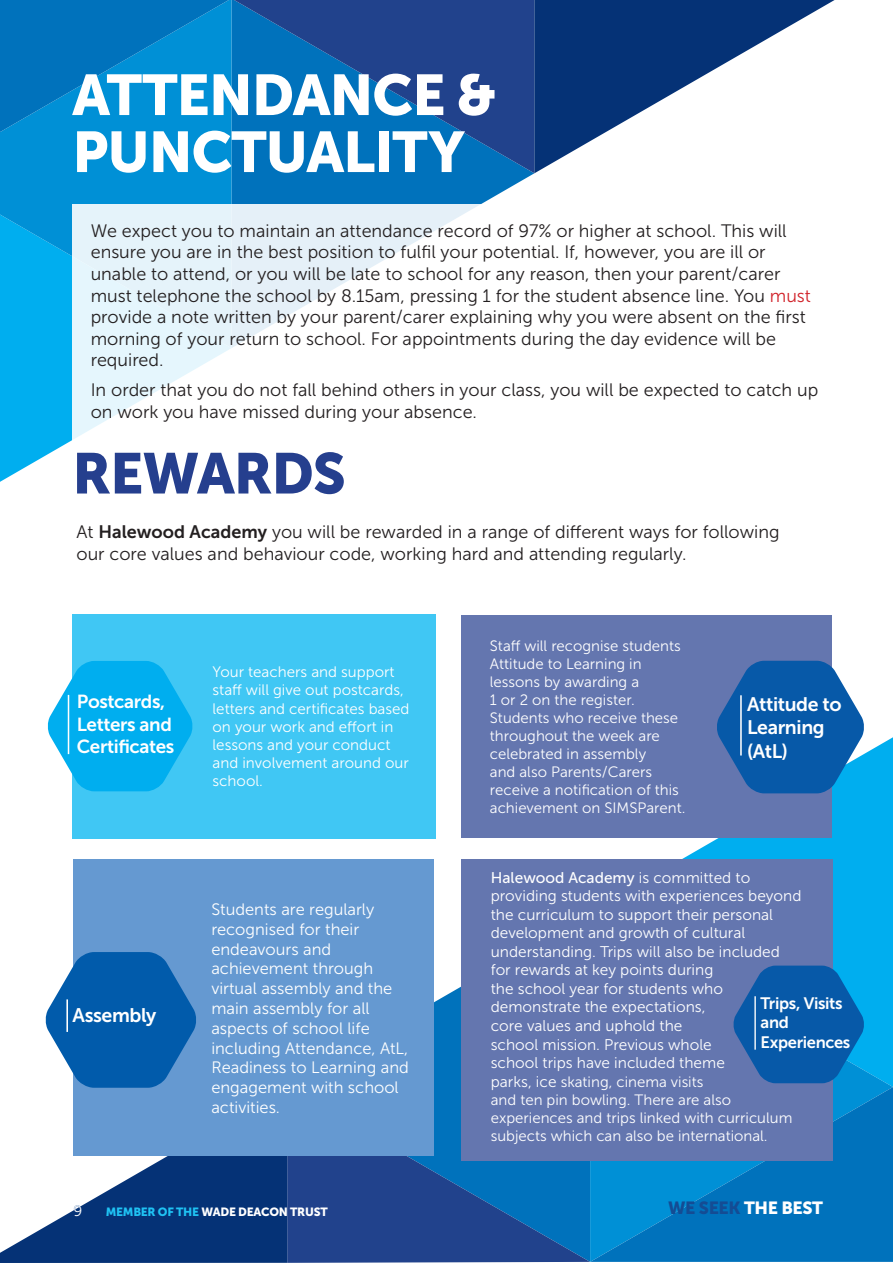
<style>
.page{position:relative;width:893px;height:1263px;background:#fff}
.page>*{position:absolute;margin:0;border:0;box-sizing:border-box;transform-origin:0 0}
.t1{font:57px "Museo Sans 900";letter-spacing:-.02em;color:#fff}
.t2{font:57px "Museo Sans 900";letter-spacing:-.02em;color:#253f8e}
.t3{font:19.65px "Museo Sans 700";letter-spacing:-.02em;color:#fff}
.t4{font:19.5px/23.4px "Museo Sans 700";letter-spacing:-.02em;color:#fff}
.t5{font:18.75px/22.6px "Museo Sans 700";letter-spacing:-.02em;color:#fff}
.t6{font:18px/21.6px "Museo Sans 300";color:#231f20}
.t7{font:17.55px "Museo Sans 900";letter-spacing:-.02em;color:#fff}
.t8{font:16.5px/19.8px "Museo Sans 300";color:#fff}
.t9{font:16.5px "Museo Sans 700";letter-spacing:-.02em;color:#fff}
.t10{font:15.45px/18.6px "Museo Sans 300";color:#fff}
.t11{font:15.15px/18.1px "Museo Sans 300";color:#fff}
.t12{font:15px/18px "Museo Sans 300";color:#fff}
.t13{font:11.85px "Museo Sans 900";letter-spacing:-.02em;color:#fff}
.s1{color:#d1232a}
.s2{font-family:"Museo Sans 700"}
.s3{font-family:"Museo Sans 500"}
.s4{font-size:15.45px}
.s5{color:#1fc2f3}
.s6{color:#144c94}
</style>
<div class="page">
<svg style="left:590px;top:737px;width:303px;height:175px;fill:#00aeef"></svg>
<svg style="left:434px;top:986px;width:27px;height:101px;background:#157dc1"></svg>
<div style="left:833px;top:912px;width:60px;height:175px;background:#00aeef"></div>
<svg style="left:287px;top:1087px;width:303px;height:176px;background:#18539c"></svg>
<svg style="left:0;top:1156px;width:287px;height:107px;fill:#053276"></svg>
<svg style="left:590px;top:1087px;width:303px;height:175px;background:#017ac3"></svg>
<svg style="left:0;top:348px;width:72px;height:134px;fill:#00aeef"></svg>
<svg style="left:231px;top:0;width:303px;height:204px;background:#157ec2"></svg>
<svg style="left:0;top:0;width:231px;height:348px;background:#09d"></svg>
<svg style="left:234px;top:0;width:300px;height:173px;background:#105ba4"></svg>
<svg style="left:534px;top:0;width:301px;height:173px"></svg>
<svg style="left:0;top:0;width:229px;height:132px;background:#0081c9"></svg>
<svg style="left:72px;top:204px;width:409px;height:236px"></svg>
<div style="left:72px;top:614px;width:364px;height:224px;background:#40c7f4"></div>
<div style="left:461px;top:615px;width:371px;height:222px;background:#6476af"></div>
<svg style="left:47px;top:661px;width:146px;height:130px"></svg>
<hr style="left:68px;top:695px;width:1px;height:59px;background:#fff">
<svg style="left:717px;top:661px;width:148px;height:132px"></svg>
<hr style="left:740px;top:695px;width:2px;height:60px;background:#fff">
<div style="left:73px;top:859px;width:361px;height:297px;background:#6599d1"></div>
<div style="left:461px;top:859px;width:372px;height:301px;background:#6476af"></div>
<svg style="left:45px;top:952px;width:151px;height:136px"></svg>
<hr style="left:66px;top:999px;width:2px;height:33px;background:#fff">
<svg style="left:733px;top:965px;width:132px;height:118px;background:#1165b0"></svg>
<hr style="left:754px;top:996px;width:2px;height:54px;background:#fff">
<p class="t1" style="left:72px;top:63px;width:426px">ATTENDANCE &amp;</p>
<p class="t1" style="left:72px;top:120px;width:394px">PUNCTUALITY</p>
<p class="t6" style="left:91px;top:220px;width:722px">We expect you to maintain an attendance record of 97% or higher at school. This will ensure you are in the best position to fulfil your potential. If, however, you are ill or unable to attend, or you will be late to school for any reason, then your parent/carer must telephone the school by 8.15am, pressing 1 for the student absence line. You <span class="s1">must </span>provide a note written by your parent/carer explaining why you were absent on the first morning of your return to school. For appointments during the day evidence will be required.</p>
<p class="t6" style="left:91px;top:380px;width:729px">In order that you do not fall behind others in your class, you will be expected to catch up on work you have missed during your absence.</p>
<p class="t2" style="left:72px;top:441px;width:275px">REWARDS</p>
<p class="t6" style="left:77px;top:521px;width:704px">At <span class="s2">Halewood Academy</span> you will be rewarded in a range of different ways for following our core values and behaviour code, working hard and attending regularly.</p>
<p class="t12" style="left:490px;top:637px;width:197px">Staff will recognise students<br>Attitude to Learning in lessons by awarding a<br>1 or 2 on the register.<br>Students who receive these throughout the week are celebrated in assembly<br>and also Parents/Carers receive a notification of this achievement on SIMSParent.</p>
<p class="t11" style="left:213px;top:663px;width:198px">Your teachers and support staff will give out postcards, letters and certificates based on your work and effort in lessons and your conduct and involvement around our school.</p>
<p class="t5" style="left:77px;top:690px;width:99px">Postcards,<br>Letters and<br>Certificates</p>
<p class="t4" style="left:747px;top:692px;width:96px">Attitude to<br>Learning (AtL)</p>
<p class="t3" style="left:73px;top:1004px;width:85px">Assembly</p>
<p class="t8" style="left:211px;top:899px;width:199px">Students are regularly recognised for their endeavours and achievement through virtual assembly and the main assembly for all aspects of school life including Attendance, AtL,<br>Readiness to Learning and engagement with school activities.</p>
<p class="t10" style="left:491px;top:868px;width:312px"><span class="s3">Halewood Academy</span> is committed to providing students with experiences beyond the curriculum to support their personal development and growth of cultural understanding. Trips will also be included for rewards at key points during<br>the school year for students who demonstrate the expectations,<br>core values and uphold the<br>school mission. Previous whole<br>school trips have included theme</p>
<p class="t12" style="left:491px;top:1072px;width:303px"><span class="s4">parks, ice</span> skating, cinema visits<br>and ten pin bowling. There are also experiences and trips linked with curriculum subjects which can also be international.</p>
<p class="t9" style="left:761px;top:994px;width:84px">Trips, Visits</p>
<p class="t9" style="left:761px;top:1013px;width:30px">and</p>
<p class="t9" style="left:761px;top:1033px;width:91px">Experiences</p>
<p class="t12" style="left:73px;top:1202px;width:10px">9</p>
<p class="t13" style="left:106px;top:1205px;width:223px"><span class="s5">MEMBER OF THE</span> WADE DEACON TRUST</p>
<p class="t7" style="left:668px;top:1197px;width:157px"><span class="s6">WE SEEK</span> THE BEST</p>
</div>
